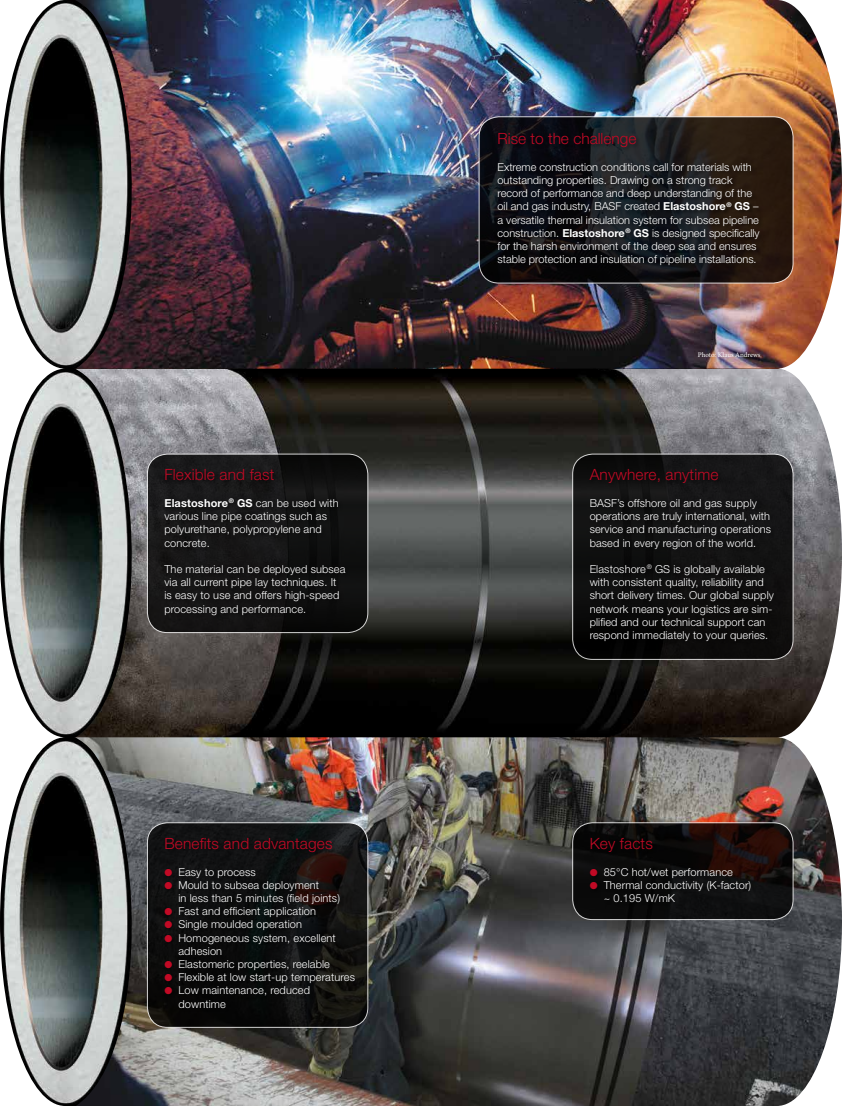
<style>
.page{position:relative;width:842px;height:1106px;background:#fff}
.page>*{position:absolute;margin:0;border:0;box-sizing:border-box;transform-origin:0 0}
.t1{font:300 15.6px "Helvetica Neue";letter-spacing:.01em;color:#c10a25}
.t2{font:300 15.5px "Helvetica Neue";letter-spacing:.01em;color:#c10a25}
.t3{font:300 11px/13.2px "Helvetica Neue";letter-spacing:.01em;color:#fff}
.t4{font:7px "Minion Pro";letter-spacing:-.005em;color:#fff}
.s1{font-weight:700}
.s2{color:#c10a25}
</style>
<div class="page">
<img style="left:0;top:0;width:842px;height:1106px">
<h2 class="t2" style="left:164px;top:465px;width:111px">Flexible and fast</h2>
<p class="t3" style="left:164px;top:496px;width:176px"><span class="s1">Elastoshore</span><sup>®</sup> <span class="s1">GS</span> can be used with various line pipe coatings such as polyurethane, polypropylene and concrete.</p>
<p class="t3" style="left:164px;top:562px;width:183px">The material can be deployed subsea via all current pipe lay techniques. It is easy to use and offers high-speed processing and performance.</p>
<h2 class="t2" style="left:164px;top:833px;width:170px">Benefits and advantages</h2>
<p class="t3" style="left:164px;top:864px;width:93px"><span class="s2">●</span> Easy to process</p>
<p class="t3" style="left:178px;top:878px;width:163px;text-indent:-14px"><span class="s2">●</span> Mould to subsea deployment<br>in less than 5 minutes (field joints)</p>
<p class="t3" style="left:164px;top:904px;width:153px"><span class="s2">●</span> Fast and efficient application</p>
<p class="t3" style="left:164px;top:917px;width:139px"><span class="s2">●</span> Single moulded operation</p>
<p class="t3" style="left:178px;top:930px;width:159px;text-indent:-14px"><span class="s2">●</span> Homogeneous system, excellent adhesion</p>
<p class="t3" style="left:164px;top:957px;width:167px"><span class="s2">●</span> Elastomeric properties, reelable</p>
<p class="t3" style="left:164px;top:970px;width:192px"><span class="s2">●</span> Flexible at low start-up temperatures</p>
<p class="t3" style="left:178px;top:983px;width:133px;text-indent:-14px"><span class="s2">●</span> Low maintenance, reduced downtime</p>
<h2 class="t2" style="left:497px;top:129px;width:140px">Rise to the challenge</h2>
<p class="t3" style="left:497px;top:160px;width:263px">Extreme construction conditions call for materials with outstanding properties. Drawing on a strong track record of performance and deep understanding of the oil and gas industry, BASF created <span class="s1">Elastoshore</span><sup>®</sup> <span class="s1">GS</span> – a versatile thermal insulation system for subsea pipeline construction. <span class="s1">Elastoshore</span><sup>®</sup> <span class="s1">GS</span> is designed specifically for the harsh environment of the deep sea and ensures stable protection and insulation of pipeline installations.</p>
<p class="t4" style="left:698px;top:350px;width:64px">Photo: Klaus Andrews</p>
<h2 class="t2" style="left:590px;top:465px;width:130px">Anywhere, anytime</h2>
<p class="t3" style="left:590px;top:496px;width:183px">BASF’s offshore oil and gas supply operations are truly international, with service and manufacturing operations based in every region of the world.</p>
<p class="t3" style="left:590px;top:562px;width:186px">Elastoshore<sup>®</sup> GS is globally available with consistent quality, reliability and short delivery times. Our global supply network means your logistics are sim&shy;plified and our technical support can respond immediately to your queries.</p>
<h1 class="t1" style="left:590px;top:833px;width:65px">Key facts</h1>
<p class="t3" style="left:590px;top:864px;width:145px"><span class="s2">●</span> 85°C hot/wet performance</p>
<p class="t3" style="left:604px;top:878px;width:149px;text-indent:-14px"><span class="s2">●</span> Thermal conductivity (K-factor) ~ 0.195 W/mK</p>
</div>
